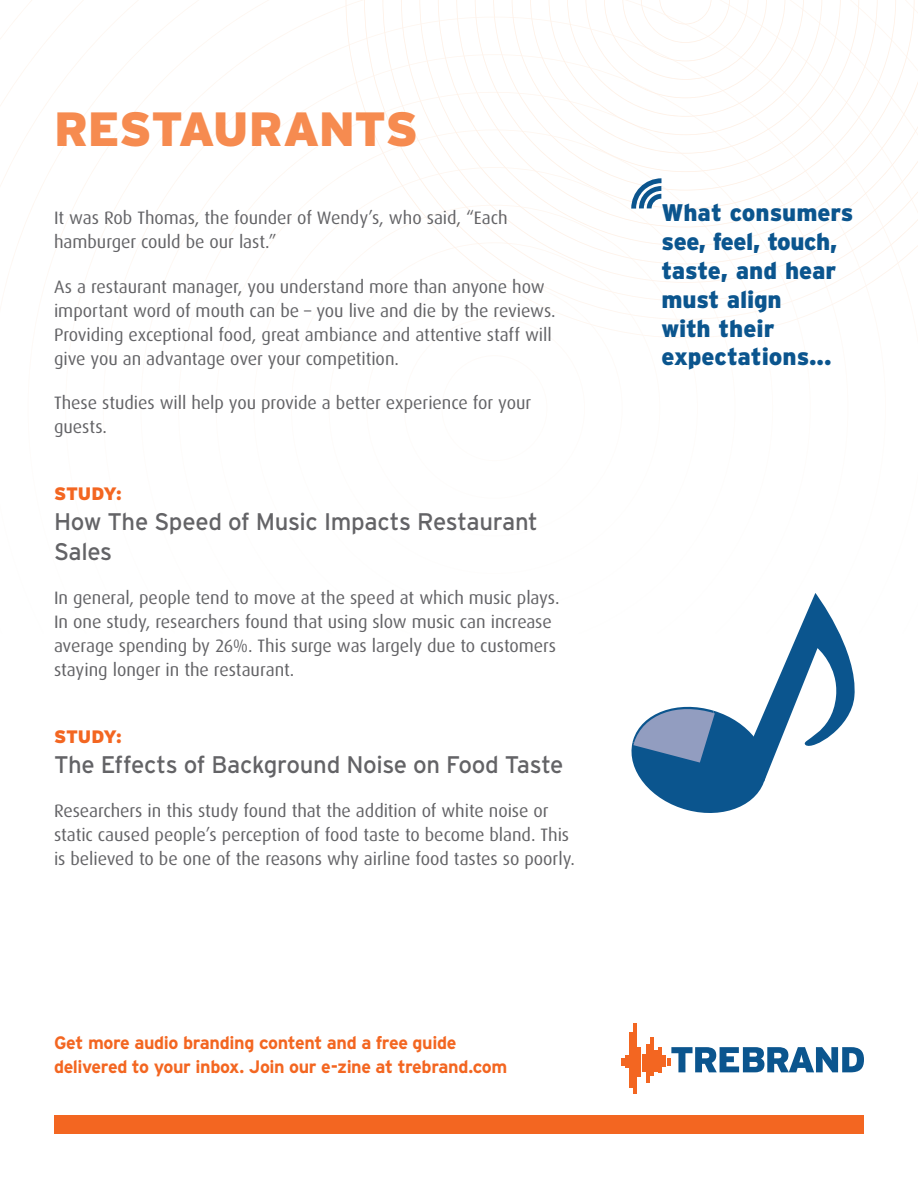
<style>
.page{position:relative;width:918px;height:1188px;background:#fff}
.page>*{position:absolute;margin:0;border:0;box-sizing:border-box;transform-origin:0 0}
.t1{font:900 48px "Interstate";letter-spacing:-.015em;color:#f68b50}
.t2{font:24px/30px "Interstate";letter-spacing:-.015em;color:#636366}
.t3{font:900 24px/28.8px "Interstate";color:#0b558e}
.t4{font:18px/24px "Dax";letter-spacing:-.005em;color:#636366}
.t5{font:700 18px/24px "Interstate";letter-spacing:-.025em;color:#f36621}
.t6{font:900 18px "Interstate";color:#f36621}
</style>
<div class="page">
<svg style="left:457px;top:0;width:457px;height:221px"></svg>
<svg style="left:476px;top:0;width:420px;height:209px"></svg>
<svg style="left:494px;top:0;width:382px;height:190px"></svg>
<svg style="left:513px;top:0;width:346px;height:171px"></svg>
<svg style="left:531px;top:0;width:310px;height:154px"></svg>
<svg style="left:549px;top:0;width:273px;height:135px"></svg>
<div style="left:54px;top:1115px;width:810px;height:19px;background:#f36621"></div>
<hr style="left:659px;top:1047px;width:3px;height:25px;background:#f36621">
<hr style="left:625px;top:1055px;width:4px;height:13px;background:#f36621">
<svg style="left:621px;top:1058px;width:3px;height:7px"></svg>
<hr style="left:629px;top:1032px;width:4px;height:56px;background:#f36621">
<hr style="left:634px;top:1023px;width:3px;height:71px;background:#f36621">
<hr style="left:638px;top:1047px;width:3px;height:30px;background:#f36621">
<hr style="left:642px;top:1054px;width:3px;height:17px;background:#f36621">
<hr style="left:646px;top:1044px;width:3px;height:38px;background:#f36621">
<hr style="left:650px;top:1037px;width:4px;height:38px;background:#f36621">
<hr style="left:654px;top:1050px;width:4px;height:21px;background:#f36621">
<svg style="left:663px;top:1047px;width:201px;height:25px"></svg>
<svg style="left:631px;top:178px;width:31px;height:31px"></svg>
<svg style="left:631px;top:593px;width:224px;height:220px"></svg>
<h1 class="t1" style="left:54px;top:102px;width:366px">Restaurants</h1>
<p class="t4" style="left:54px;top:206px;width:455px">It was Rob Thomas, the founder of Wendy’s, who said, “Each hamburger could be our last.”</p>
<p class="t4" style="left:54px;top:275px;width:503px">As a restaurant manager, you understand more than anyone how important word of mouth can be – you live and die by the reviews.<br>Providing exceptional food, great ambiance and attentive staff will give you an advantage over your competition.</p>
<p class="t4" style="left:54px;top:391px;width:479px">These studies will help you provide a better experience for your guests.</p>
<p class="t6" style="left:54px;top:483px;width:13px">STU</p>
<p class="t6" style="left:91px;top:483px;width:32px">DY:</p>
<h2 class="t2" style="left:54px;top:506px;width:485px">How The Speed of Music Impacts Restaurant<br>Sales</h2>
<p class="t4" style="left:54px;top:586px;width:507px">In general, people tend to move at the speed at which music plays.<br>In one study, researchers found that using slow music can increase average spending by 26%. This surge was largely due to customers staying longer in the restaurant.</p>
<p class="t6" style="left:54px;top:726px;width:69px">Study:</p>
<h2 class="t2" style="left:54px;top:749px;width:511px">The Effects of Background Noise on Food Taste</h2>
<p class="t4" style="left:54px;top:799px;width:522px">Researchers in this study found that the addition of white noise or static caused people’s perception of food taste to become bland. This is believed to be one of the reasons why airline food tastes so poorly.</p>
<p class="t5" style="left:54px;top:1031px;width:455px">Get more audio branding content and a free guide delivered to your inbox. Join our e-zine at trebrand.com</p>
<h2 class="t3" style="left:662px;top:198px;width:193px">What consumers see, feel, touch, taste, and hear must align<br>with their expectations...</h2>
</div>
